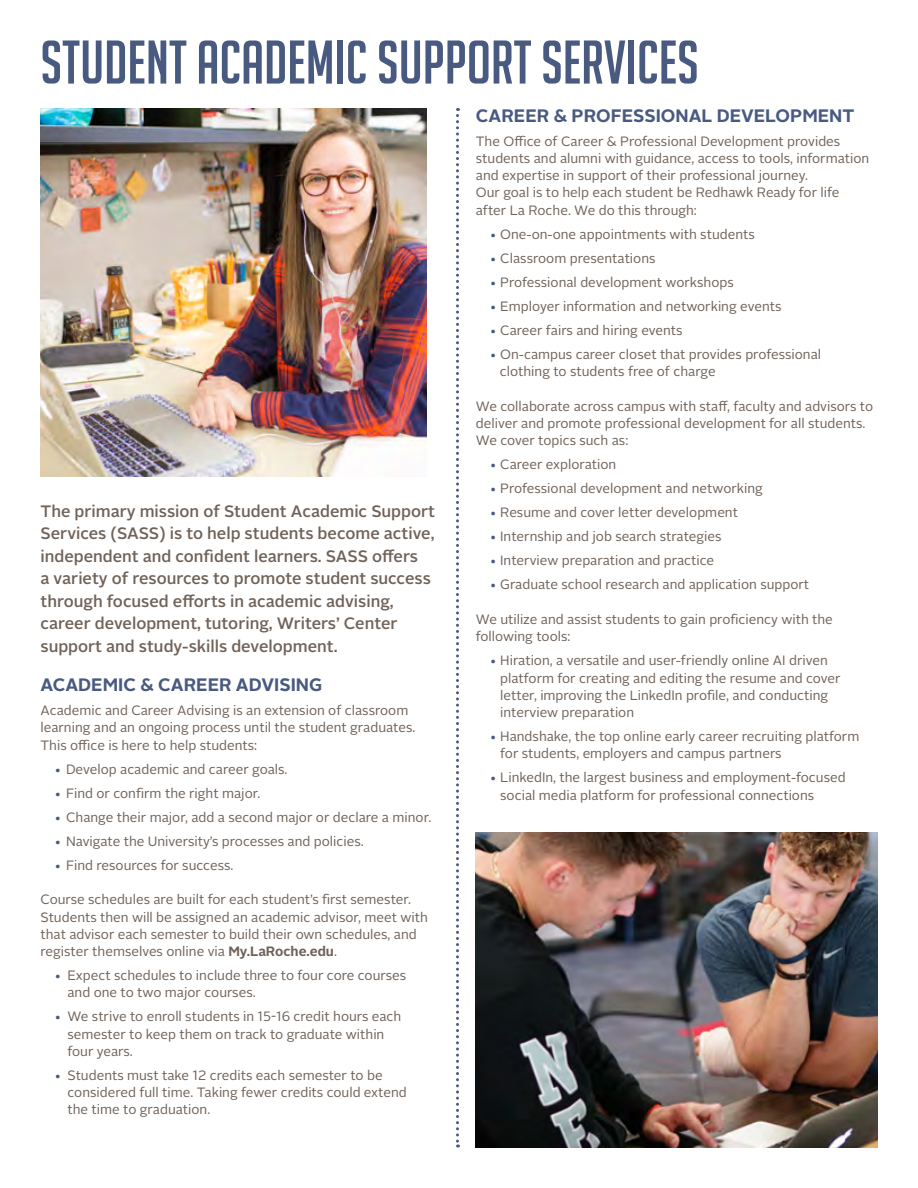
<style>
.page{position:relative;width:918px;height:1188px;background:#fff}
.page>*{position:absolute;margin:0;border:0;box-sizing:border-box;transform-origin:0 0}
.t1{font:60px "Big Noodle Titling";color:#495a80}
.t2{font:700 18px "Alright Sans";color:#495a80}
.List_Paragraph{font:500 16.5px/22.5px "Alright Sans";color:#6f6259}
.List_Paragraph-2{font:13.5px/17.2px "Alright Sans";color:#6f6259}
.s1{color:#495a80}
.s2{font-weight:700}
</style>
<div class="page">
<svg style="left:456px;top:108px;width:3px;height:1040px"></svg>
<img style="left:40px;top:108px;width:387px;height:369px">
<img style="left:476px;top:833px;width:402px;height:315px">
<p class="t1" style="left:40px;top:30px;width:660px">STUDENT ACADEMIC SUPPORT SERVICES</p>
<p class="List_Paragraph" style="left:40px;top:500px;width:396px">The primary mission of Student Academic Support Services (SASS) is to help students become active, independent and confident learners. SASS offers<br>a variety of resources to promote student success through focused efforts in academic advising, career development, tutoring, Writers’ Center support and study-skills development.</p>
<p class="t2" style="left:40px;top:672px;width:283px">ACADEMIC &amp; CAREER ADVISING</p>
<p class="List_Paragraph-2" style="left:40px;top:702px;width:376px">Academic and Career Advising is an extension of classroom learning and an ongoing process until the student graduates.<br>This office is here to help students:</p>
<p class="List_Paragraph-2" style="left:54px;top:761px;width:235px"><span class="s1">•</span> Develop academic and career goals.</p>
<p class="List_Paragraph-2" style="left:54px;top:785px;width:208px"><span class="s1">•</span> Find or confirm the right major.</p>
<p class="List_Paragraph-2" style="left:54px;top:809px;width:379px"><span class="s1">•</span> Change their major, add a second major or declare a minor.</p>
<p class="List_Paragraph-2" style="left:54px;top:833px;width:311px"><span class="s1">•</span> Navigate the University’s processes and policies.</p>
<p class="List_Paragraph-2" style="left:54px;top:857px;width:181px"><span class="s1">•</span> Find resources for success.</p>
<p class="List_Paragraph-2" style="left:40px;top:891px;width:389px">Course schedules are built for each student’s first semester.<br>Students then will be assigned an academic advisor, meet with that advisor each semester to build their own schedules, and register themselves online via <span class="s2">My.LaRoche.edu</span>.</p>
<p class="List_Paragraph-2" style="left:67px;top:967px;width:340px;text-indent:-13px"><span class="s1">•</span> Expect schedules to include three to four core courses and one to two major courses.</p>
<p class="List_Paragraph-2" style="left:67px;top:1008px;width:335px;text-indent:-13px"><span class="s1">•</span> We strive to enroll students in 15-16 credit hours each semester to keep them on track to graduate within four years.</p>
<p class="List_Paragraph-2" style="left:67px;top:1067px;width:341px;text-indent:-13px"><span class="s1">•</span> Students must take 12 credits each semester to be considered full time. Taking fewer credits could extend the time to graduation.</p>
<p class="t2" style="left:476px;top:103px;width:380px">CAREER &amp; PROFESSIONAL DEVELOPMENT</p>
<p class="List_Paragraph-2" style="left:476px;top:133px;width:395px">The Office of Career &amp; Professional Development provides students and alumni with guidance, access to tools, information and expertise in support of their professional journey.<br>Our goal is to help each student be Redhawk Ready for life after La Roche. We do this through:</p>
<p class="List_Paragraph-2" style="left:489px;top:226px;width:267px"><span class="s1">•</span> One-on-one appointments with students</p>
<p class="List_Paragraph-2" style="left:489px;top:250px;width:168px"><span class="s1">•</span> Classroom presentations</p>
<p class="List_Paragraph-2" style="left:489px;top:274px;width:246px"><span class="s1">•</span> Professional development workshops</p>
<p class="List_Paragraph-2" style="left:489px;top:298px;width:294px"><span class="s1">•</span> Employer information and networking events</p>
<p class="List_Paragraph-2" style="left:489px;top:322px;width:195px"><span class="s1">•</span> Career fairs and hiring events</p>
<p class="List_Paragraph-2" style="left:500px;top:346px;width:323px;text-indent:-11px"><span class="s1">•</span> On-campus career closet that provides professional clothing to students free of charge</p>
<p class="List_Paragraph-2" style="left:476px;top:398px;width:399px">We collaborate across campus with staff, faculty and advisors to deliver and promote professional development for all students.<br>We cover topics such as:</p>
<p class="List_Paragraph-2" style="left:489px;top:456px;width:129px"><span class="s1">•</span> Career exploration</p>
<p class="List_Paragraph-2" style="left:489px;top:480px;width:275px"><span class="s1">•</span> Professional development and networking</p>
<p class="List_Paragraph-2" style="left:489px;top:504px;width:250px"><span class="s1">•</span> Resume and cover letter development</p>
<p class="List_Paragraph-2" style="left:489px;top:528px;width:234px"><span class="s1">•</span> Internship and job search strategies</p>
<p class="List_Paragraph-2" style="left:489px;top:552px;width:226px"><span class="s1">•</span> Interview preparation and practice</p>
<p class="List_Paragraph-2" style="left:489px;top:576px;width:321px"><span class="s1">•</span> Graduate school research and application support</p>
<p class="List_Paragraph-2" style="left:476px;top:611px;width:359px">We utilize and assist students to gain proficiency with the following tools:</p>
<p class="List_Paragraph-2" style="left:500px;top:652px;width:342px;text-indent:-11px"><span class="s1">•</span> Hiration, a versatile and user-friendly online AI driven platform for creating and editing the resume and cover letter, improving the LinkedIn profile, and conducting interview preparation</p>
<p class="List_Paragraph-2" style="left:500px;top:728px;width:361px;text-indent:-11px"><span class="s1">•</span> Handshake, the top online early career recruiting platform for students, employers and campus partners</p>
<p class="List_Paragraph-2" style="left:500px;top:769px;width:347px;text-indent:-11px"><span class="s1">•</span> LinkedIn, the largest business and employment-focused social media platform for professional connections</p>
</div>
